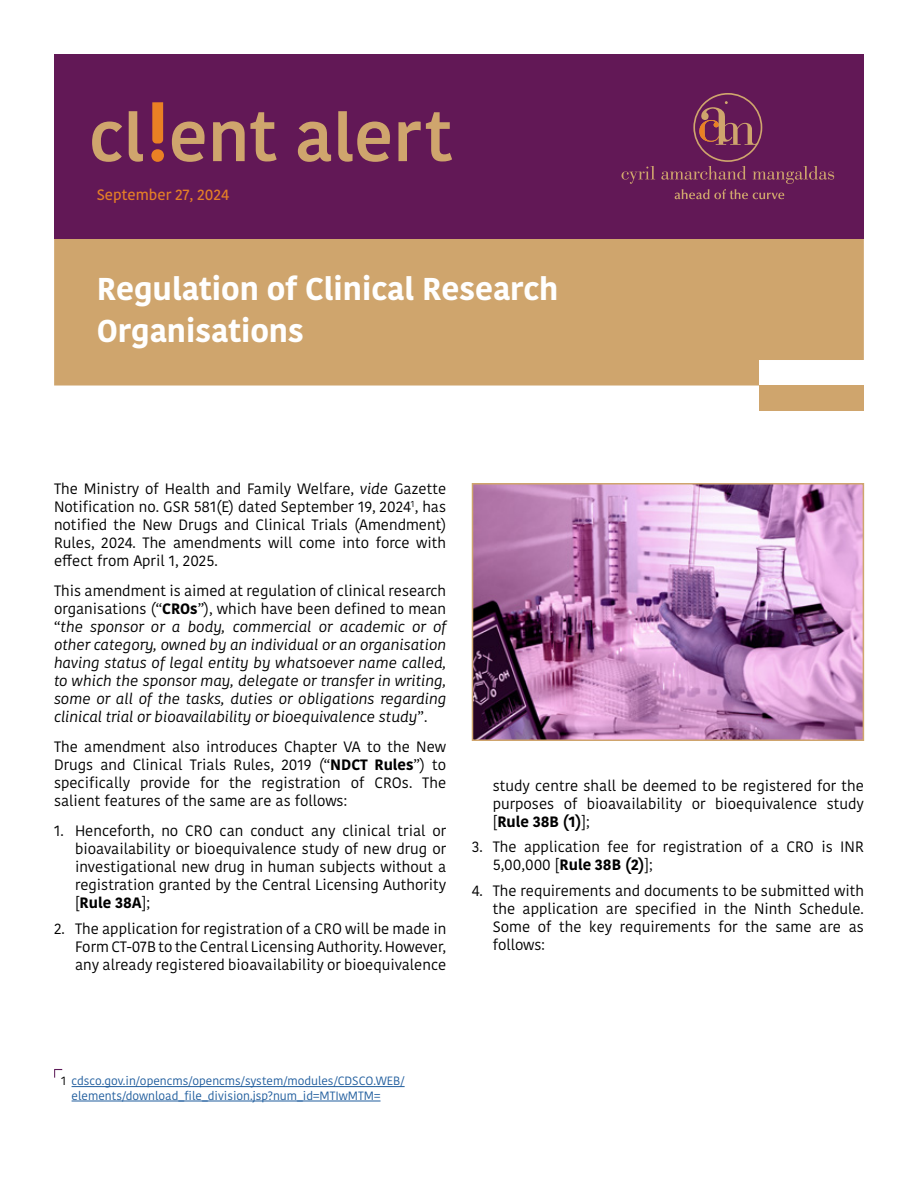
<style>
.page{position:relative;width:918px;height:1188px;background:#fff}
.page>*{position:absolute;margin:0;border:0;box-sizing:border-box;transform-origin:0 0}
.t1{font:700 31.5px/42px "Kohinoor";color:#fff}
.t2{font:15px/18px "Kohinoor";color:#000;text-align:justify}
.t3{font:italic 15px/18px "Kohinoor";color:#000;text-align:justify}
.t4{font:500 15px "Kohinoor";color:#e47f26}
.t5{font:12px/14.4px "Kohinoor";color:#215e9e}
.s1{font-style:italic}
.s2{font-style:normal}
.s3{font-weight:700;font-style:normal}
.s4{font-weight:700}
.s5{color:#000}
</style>
<div class="page">
<div style="left:54px;top:238px;width:810px;height:148px;background:#cfa56d"></div>
<div style="left:759px;top:386px;width:105px;height:25px;background:#cfa56d"></div>
<div style="left:54px;top:54px;width:810px;height:184px;background:#621856"></div>
<svg style="left:622px;top:93px;width:212px;height:106px"></svg>
<svg style="left:92px;top:122px;width:30px;height:40px"></svg>
<svg style="left:129px;top:111px;width:14px;height:51px"></svg>
<svg style="left:172px;top:122px;width:33px;height:40px"></svg>
<svg style="left:213px;top:112px;width:64px;height:49px"></svg>
<svg style="left:298px;top:122px;width:33px;height:40px"></svg>
<svg style="left:338px;top:111px;width:52px;height:51px"></svg>
<svg style="left:398px;top:112px;width:54px;height:49px"></svg>
<svg style="left:151px;top:102px;width:13px;height:60px"></svg>
<hr style="left:72px;top:1086px;width:333px;height:1px;background:#215e9e">
<hr style="left:72px;top:1101px;width:309px;height:1px;background:#215e9e">
<svg style="left:54px;top:1069px;width:8px;height:9px"></svg>
<img style="left:475px;top:486px;width:386px;height:252px">
<div style="left:472px;top:483px;width:392px;height:258px;border:2px solid #cfa56d"></div>
<p class="t4" style="left:97px;top:185px;width:134px">September 27, 2024</p>
<h1 class="t1" style="left:97px;top:268px;width:463px">Regulation of Clinical Research<br>Organisations</h1>
<p class="t2" style="left:54px;top:480px;width:394px">The Ministry of Health and Family Welfare, <span class="s1">vide</span> Gazette Notification no. GSR 581(E) dated September 19, 2024<sup>1</sup>, has notified the New Drugs and Clinical Trials (Amendment)<br>Rules, 2024. The amendments will come into force with effect from April 1, 2025.</p>
<p class="t3" style="left:54px;top:582px;width:394px"><span class="s2">This amendment is aimed at regulation of clinical research organisations (“</span><span class="s3">CROs</span><span class="s2">”), which have been defined to mean “</span>the sponsor or a body, commercial or academic or of other category, owned by an individual or an organisation having status of legal entity by whatsoever name called, to which the sponsor may, delegate or transfer in writing, some or all of the tasks, duties or obligations regarding clinical trial or bioavailability or bioequivalence study<span class="s2">”.</span></p>
<p class="t2" style="left:54px;top:738px;width:394px">The amendment also introduces Chapter VA to the New Drugs and Clinical Trials Rules, 2019 (“<span class="s4">NDCT Rules</span>”) to specifically provide for the registration of CROs. The salient features of the same are as follows:</p>
<p class="t2" style="left:75px;top:822px;width:373px;text-indent:-21px">1. Henceforth, no CRO can conduct any clinical trial or bioavailability or bioequivalence study of new drug or investigational new drug in human subjects without a registration granted by the Central Licensing Authority [<span class="s4">Rule 38A</span>];</p>
<p class="t2" style="left:75px;top:920px;width:373px;text-indent:-21px">2. The application for registration of a CRO will be made in Form CT-07B to the Central Licensing Authority. However, any already registered bioavailability or bioequivalence</p>
<p class="t2" style="left:493px;top:777px;width:373px">study centre shall be deemed to be registered for the purposes of bioavailability or bioequivalence study [<span class="s4">Rule 38B (1)</span>];</p>
<p class="t2" style="left:493px;top:838px;width:373px;text-indent:-21px">3. The application fee for registration of a CRO is INR<br>5,00,000 [<span class="s4">Rule 38B (2)</span>];</p>
<p class="t2" style="left:493px;top:882px;width:373px;text-indent:-21px">4. The requirements and documents to be submitted with the application are specified in the Ninth Schedule.<br>Some of the key requirements for the same are as follows:</p>
<p class="t5" style="left:72px;top:1074px;width:335px;text-indent:-10px"><span class="s5">1</span> cdsco.gov.in/opencms/opencms/system/modules/CDSCO.WEB/ elements/download_file_division.jsp?num_id=MTIwMTM=</p>
</div>
